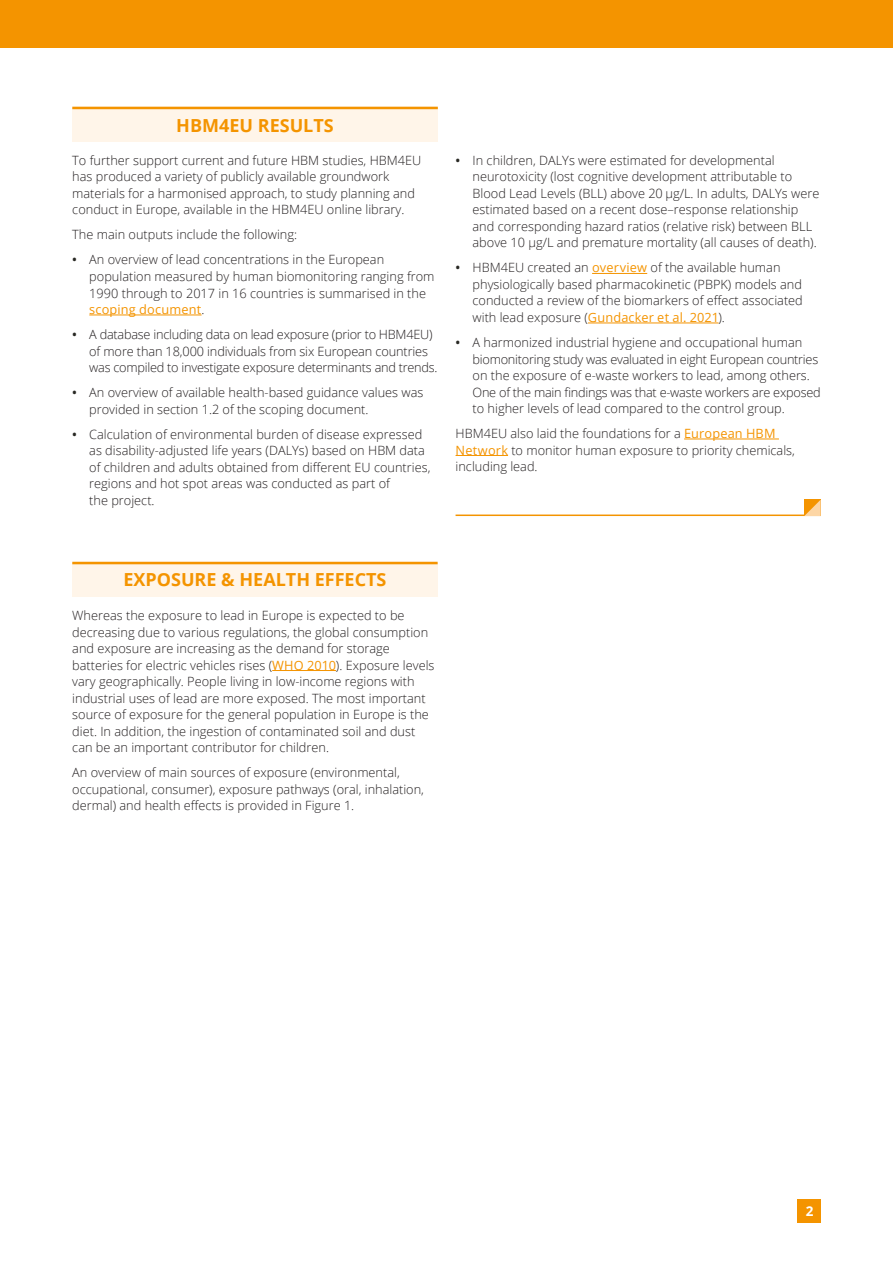
<style>
.page{position:relative;width:893px;height:1263px;background:#fff}
.page>*{position:absolute;margin:0;border:0;box-sizing:border-box;transform-origin:0 0}
.Titles{font:700 18px "Open Sans";color:#f49400}
.Text{font:700 13.5px "Open Sans";color:#fff}
.Text-2{font:300 12.75px/16.5px "Open Sans";color:#231f20}
.Text-3{font:300 12.75px/16.5px "Open Sans";letter-spacing:-.02em;color:#231f20}
.s1{font-weight:600;color:#282823}
.s2{font-weight:400;color:#f49400}
</style>
<div class="page">
<div style="left:0;top:0;width:893px;height:48px;background:#f49400"></div>
<div style="left:72px;top:109px;width:366px;height:33px;background:#fff5e9"></div>
<hr style="left:72px;top:107px;width:366px;height:2px;background:#f49400">
<div style="left:72px;top:564px;width:366px;height:33px;background:#fff5e9"></div>
<hr style="left:72px;top:562px;width:366px;height:2px;background:#f49400">
<hr style="left:456px;top:514px;width:365px;height:2px;background:#f49400">
<div style="left:804px;top:499px;width:17px;height:17px;background:#f49400"></div>
<svg style="left:804px;top:500px;width:17px;height:16px"></svg>
<div style="left:797px;top:1199px;width:24px;height:23px;background:#f49400"></div>
<hr style="left:89px;top:315px;width:113px;height:1px;background:#f49400">
<hr style="left:592px;top:273px;width:55px;height:1px;background:#f49400">
<hr style="left:588px;top:323px;width:130px;height:1px;background:#f49400">
<hr style="left:684px;top:439px;width:95px;height:1px;background:#f49400">
<hr style="left:456px;top:455px;width:52px;height:1px;background:#f49400">
<hr style="left:272px;top:670px;width:64px;height:1px;background:#f49400">
<p class="Titles" style="left:176px;top:113px;width:159px">HBM4EU RESULTS</p>
<p class="Text-2" style="left:72px;top:152px;width:351px">To further support current and future HBM studies, HBM4EU has produced a variety of publicly available groundwork materials for a harmonised approach, to study planning and conduct in Europe, available in the HBM4EU online library.</p>
<p class="Text-2" style="left:72px;top:226px;width:226px">The main outputs include the following:</p>
<p class="Text-2" style="left:89px;top:251px;width:347px;text-indent:-17px"><span class="s1">•</span> An overview of lead concentrations in the European population measured by human biomonitoring ranging from 1990 through to 2017 in 16 countries is summarised in the <span class="s2">scoping document</span>.</p>
<p class="Text-3" style="left:89px;top:326px;width:350px;text-indent:-17px"><span class="s1">•</span> A database including data on lead exposure (prior to HBM4EU) of more than 18,000 individuals from six European countries was compiled to investigate exposure determinants and trends.</p>
<p class="Text-2" style="left:89px;top:384px;width:336px;text-indent:-17px"><span class="s1">•</span> An overview of available health-based guidance values was provided in section 1.2 of the scoping document.</p>
<p class="Text-2" style="left:89px;top:425px;width:343px;text-indent:-17px"><span class="s1">•</span> Calculation of environmental burden of disease expressed as disability-adjusted life years (DALYs) based on HBM data of children and adults obtained from different EU countries, regions and hot spot areas was conducted as part of<br>the project.</p>
<p class="Text-2" style="left:473px;top:152px;width:348px;text-indent:-17px"><span class="s1">•</span> In children, DALYs were estimated for developmental neurotoxicity (lost cognitive development attributable to Blood Lead Levels (BLL) above 20 μg/L. In adults, DALYs were estimated based on a recent dose–response relationship and corresponding hazard ratios (relative risk) between BLL above 10 µg/L and premature mortality (all causes of death).</p>
<p class="Text-2" style="left:473px;top:259px;width:332px;text-indent:-17px"><span class="s1">•</span> HBM4EU created an <span class="s2">overview</span> of the available human physiologically based pharmacokinetic (PBPK) models and conducted a review of the biomarkers of effect associated with lead exposure (<span class="s2">Gundacker et al. 2021</span>).</p>
<p class="Text-2" style="left:473px;top:334px;width:350px;text-indent:-17px"><span class="s1">•</span> A harmonized industrial hygiene and occupational human biomonitoring study was evaluated in eight European countries on the exposure of e-waste workers to lead, among others.<br>One of the main findings was that e-waste workers are exposed to higher levels of lead compared to the control group.</p>
<p class="Text-2" style="left:456px;top:425px;width:341px">HBM4EU also laid the foundations for a <span class="s2">European HBM<br>Network</span> to monitor human exposure to priority chemicals, including lead.</p>
<p class="Titles" style="left:123px;top:567px;width:265px">EXPOSURE &amp; HEALTH EFFECTS</p>
<p class="Text-2" style="left:72px;top:607px;width:364px">Whereas the exposure to lead in Europe is expected to be decreasing due to various regulations, the global consumption and exposure are increasing as the demand for storage batteries for electric vehicles rises (<span class="s2">WHO 2010</span>). Exposure levels vary geographically. People living in low-income regions with industrial uses of lead are more exposed. The most important source of exposure for the general population in Europe is the diet. In addition, the ingestion of contaminated soil and dust can be an important contributor for children.</p>
<p class="Text-2" style="left:72px;top:764px;width:353px">An overview of main sources of exposure (environmental, occupational, consumer), exposure pathways (oral, inhalation, dermal) and health effects is provided in Figure 1.</p>
<p class="Text" style="left:806px;top:1201px;width:9px">2</p>
</div>
